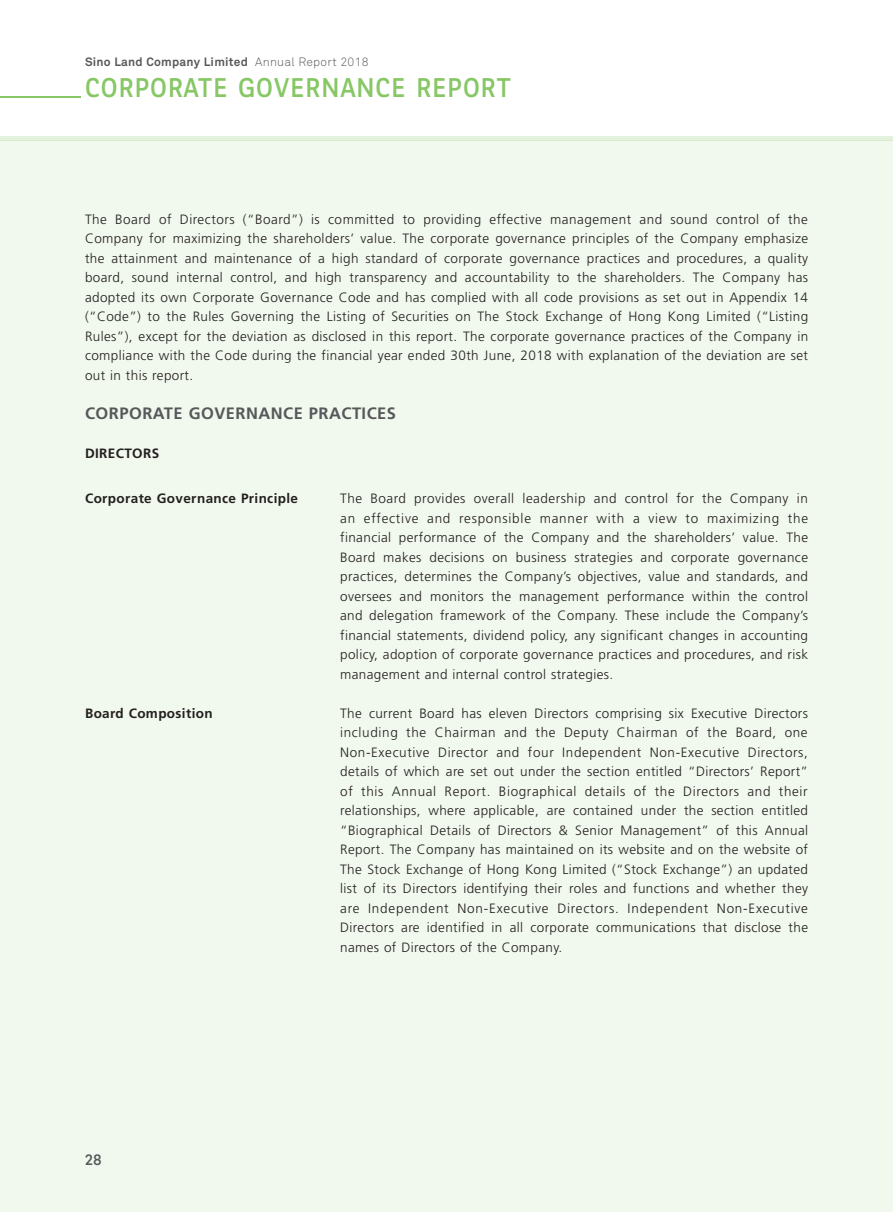
<style>
.page{position:relative;width:893px;height:1212px;background:#fff}
.page>*{position:absolute;margin:0;border:0;box-sizing:border-box;transform-origin:0 0}
.t1{font:27px "BNPP Sans";letter-spacing:.025em;color:#87c765}
.t2{font:700 16.5px "Frutiger LT Std";color:#57585a}
.t3{font:15px "BNPP Sans";color:#57585a}
.t4{font:300 13.5px/19.5px "Frutiger LT Std";letter-spacing:.03em;color:#231f20;text-align:justify}
.t5{font:700 13.5px "Frutiger LT Std";letter-spacing:.03em;color:#231f20}
.t6{font:700 12px "Akkurat Pro";letter-spacing:.02em;color:#57585a}
.s1{font-family:"Akkurat Light Pro";font-weight:400}
</style>
<div class="page">
<div style="left:0;top:140px;width:893px;height:1072px;background:#f1f8ed"></div>
<hr style="left:0;top:136px;width:893px;height:4px;background:#e4f1dc">
<hr style="left:0;top:96px;width:81px;height:1px;background:#87c765">
<p class="t6" style="left:85px;top:54px;width:285px">Sino Land Company Limited <span class="s1">Annual Report 2018</span></p>
<h1 class="t1" style="left:85px;top:70px;width:428px">CORPORATE GOVERNANCE REPORT</h1>
<p class="t4" style="left:85px;top:210px;width:725px">The Board of Directors (“Board”) is committed to providing effective management and sound control of the Company for maximizing the shareholders’ value. The corporate governance principles of the Company emphasize the attainment and maintenance of a high standard of corporate governance practices and procedures, a quality board, sound internal control, and high transparency and accountability to the shareholders. The Company has adopted its own Corporate Governance Code and has complied with all code provisions as set out in Appendix 14 (“Code”) to the Rules Governing the Listing of Securities on The Stock Exchange of Hong Kong Limited (“Listing Rules”), except for the deviation as disclosed in this report. The corporate governance practices of the Company in compliance with the Code during the financial year ended 30th June, 2018 with explanation of the deviation are set out in this report.</p>
<p class="t2" style="left:85px;top:403px;width:12px">CORPORATE</p>
<p class="t2" style="left:189px;top:403px;width:25px">GOVER</p>
<p class="t2" style="left:246px;top:403px;width:74px">NANCE PRACTICES</p>
<p class="t5" style="left:85px;top:445px;width:10px">DIRECTORS</p>
<p class="t5" style="left:85px;top:491px;width:215px">Corporate Governance Principle</p>
<p class="t4" style="left:340px;top:489px;width:469px">The Board provides overall leadership and control for the Company in an effective and responsible manner with a view to maximizing the financial performance of the Company and the shareholders’ value. The Board makes decisions on business strategies and corporate governance practices, determines the Company’s objectives, value and standards, and oversees and monitors the management performance within the control and delegation framework of the Company. These include the Company’s financial statements, dividend policy, any significant changes in accounting policy, adoption of corporate governance practices and procedures, and risk management and internal control strategies.</p>
<p class="t5" style="left:85px;top:705px;width:129px">Board Composition</p>
<p class="t4" style="left:340px;top:703px;width:469px">The current Board has eleven Directors comprising six Executive Directors including the Chairman and the Deputy Chairman of the Board, one Non-Executive Director and four Independent Non-Executive Directors, details of which are set out under the section entitled “Directors’ Report” of this Annual Report. Biographical details of the Directors and their relationships, where applicable, are contained under the section entitled “Biographical Details of Directors &amp; Senior Management” of this Annual Report. The Company has maintained on its website and on the website of The Stock Exchange of Hong Kong Limited (“Stock Exchange”) an updated list of its Directors identifying their roles and functions and whether they are Independent Non-Executive Directors. Independent Non-Executive Directors are identified in all corporate communications that disclose the names of Directors of the Company.</p>
<p class="t3" style="left:85px;top:1150px;width:18px">28</p>
</div>
